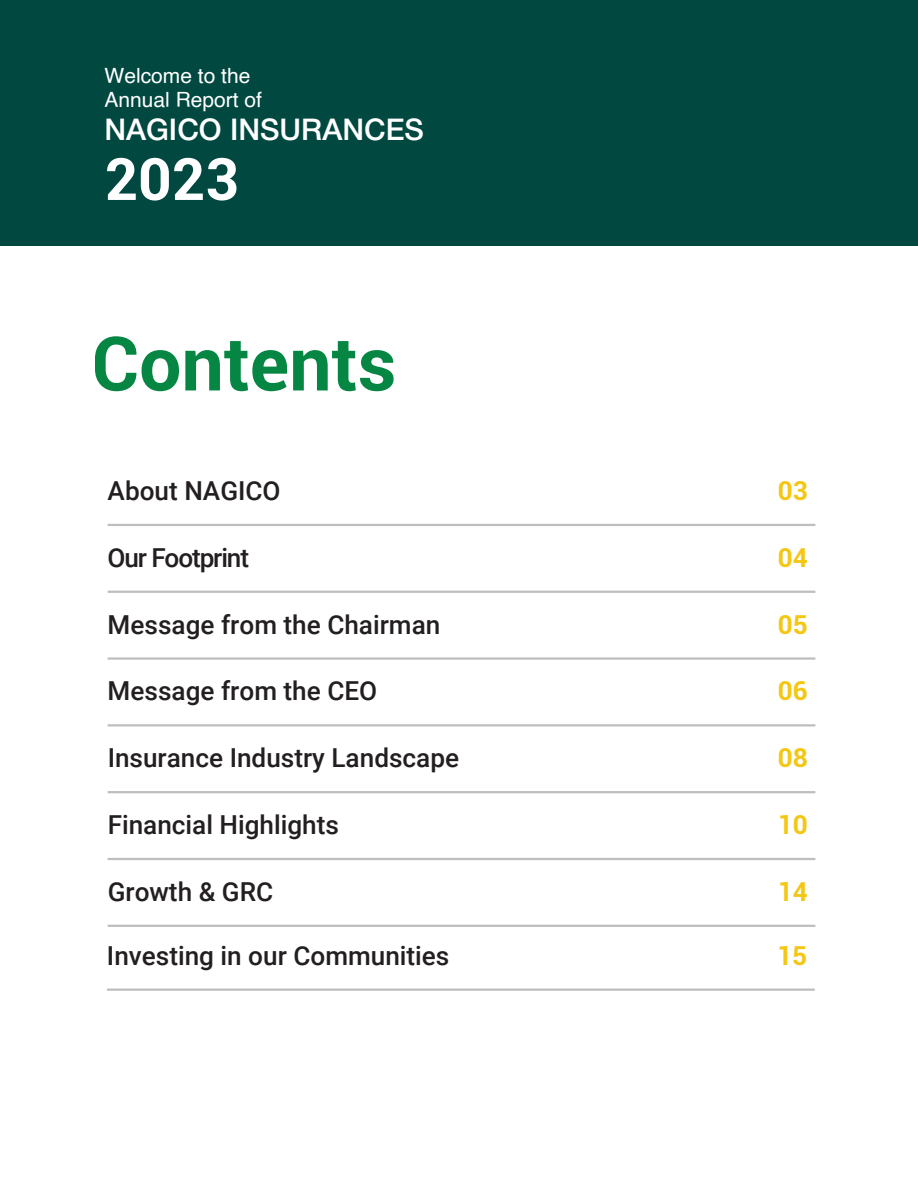
<style>
.page{position:relative;width:918px;height:1188px;background:#fff}
.page>*{position:absolute;margin:0;border:0;box-sizing:border-box;transform-origin:0 0}
.t1{font:700 75.15px "Roboto";color:#058642}
.t2{font:700 58.35px "Roboto";color:#fff}
.t3{font:500 30px "Helvetica Neue";color:#fff}
.t4{font:500 26.1px "Roboto";color:#231f20}
.t5{font:700 26.1px "Roboto";color:#f4c715}
.t6{font:500 26.1px "Roboto";letter-spacing:-.045em;color:#231f20}
.t7{font:21px/24px "Helvetica";color:#fff}
</style>
<div class="page">
<div style="left:0;top:0;width:918px;height:246px;background:#004840"></div>
<hr style="left:108px;top:524px;width:707px;height:2px;background:#bcbec0">
<hr style="left:108px;top:591px;width:707px;height:2px;background:#bcbec0">
<hr style="left:108px;top:657px;width:707px;height:3px;background:#bcbec0">
<hr style="left:108px;top:724px;width:707px;height:3px;background:#bcbec0">
<hr style="left:108px;top:791px;width:707px;height:2px;background:#bcbec0">
<hr style="left:108px;top:858px;width:707px;height:2px;background:#bcbec0">
<hr style="left:108px;top:925px;width:707px;height:2px;background:#bcbec0">
<hr style="left:107px;top:989px;width:708px;height:2px;background:#bcbec0">
<p class="t7" style="left:105px;top:65px;width:159px">Welcome to the<br>Annual Report of</p>
<p class="t3" style="left:105px;top:105px;width:321px">NAGICO INSURANCES</p>
<h2 class="t2" style="left:105px;top:138px;width:136px">2023</h2>
<h1 class="t1" style="left:91px;top:311px;width:307px">Contents</h1>
<p class="t4" style="left:108px;top:472px;width:174px">About NAGICO</p>
<p class="t5" style="left:778px;top:472px;width:32px">03</p>
<p class="t6" style="left:108px;top:539px;width:143px">Our Footprint</p>
<p class="t5" style="left:778px;top:539px;width:32px">04</p>
<p class="t4" style="left:108px;top:606px;width:334px">Message from the Chairman</p>
<p class="t5" style="left:778px;top:606px;width:32px">05</p>
<p class="t4" style="left:108px;top:673px;width:271px">Message from the CEO</p>
<p class="t5" style="left:778px;top:673px;width:32px">06</p>
<p class="t4" style="left:108px;top:740px;width:353px">Insurance Industry Landscape</p>
<p class="t5" style="left:778px;top:739px;width:32px">08</p>
<p class="t4" style="left:108px;top:806px;width:233px">Financial Highlights</p>
<p class="t5" style="left:778px;top:806px;width:32px">10</p>
<p class="t4" style="left:108px;top:873px;width:167px">Growth &amp; GRC</p>
<p class="t5" style="left:778px;top:873px;width:32px">14</p>
<p class="t4" style="left:107px;top:937px;width:344px">Investing in our Communities</p>
<p class="t5" style="left:777px;top:937px;width:32px">15</p>
</div>
